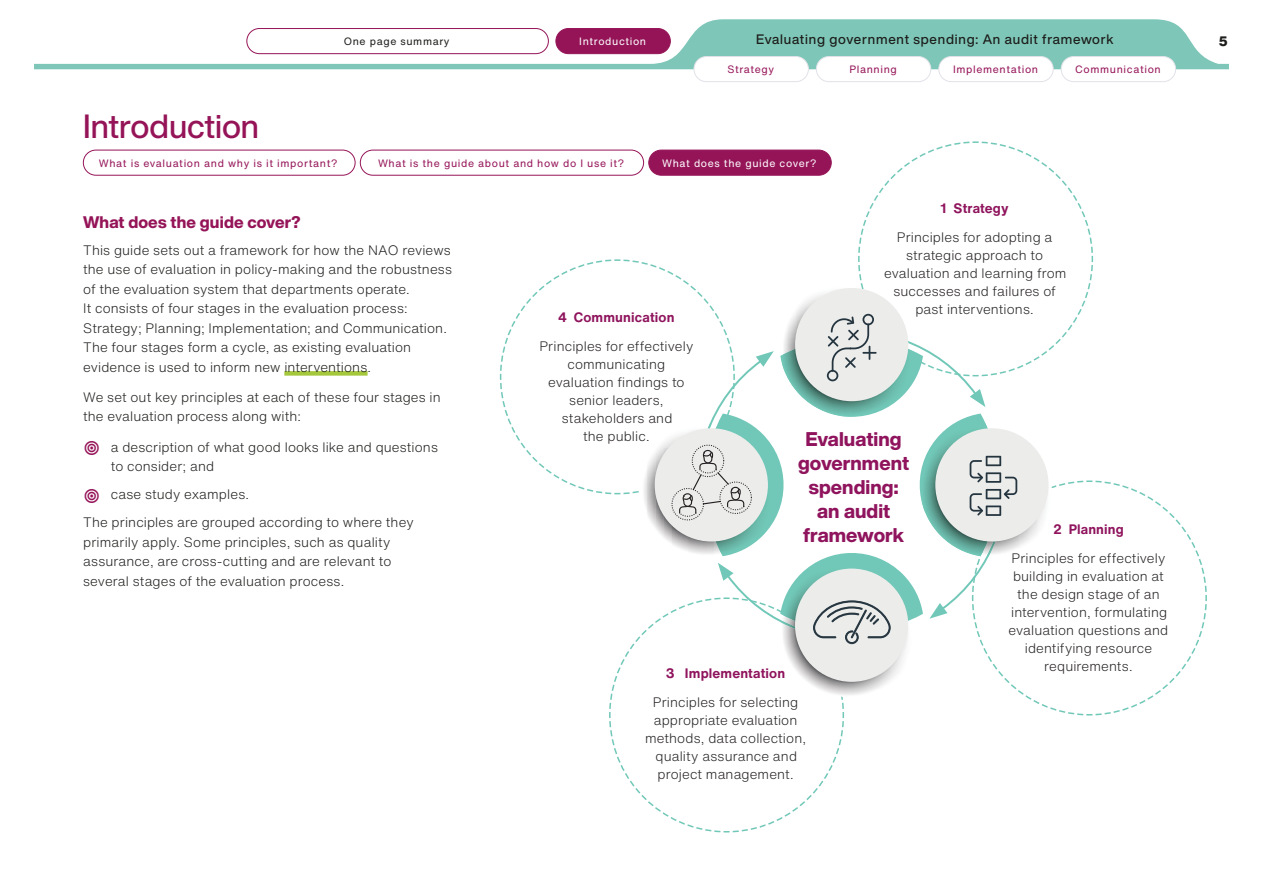
<style>
.page{position:relative;width:1263px;height:893px;background:#fff}
.page>*{position:absolute;margin:0;border:0;box-sizing:border-box;transform-origin:0 0}
._20_h2{font:500 33px "Helvetica Now Display";color:#951458}
.t1{font:800 19.5px/24px "Helvetica Now Display";letter-spacing:.005em;color:#8f145d;text-align:center}
._20_h3{font:800 16.5px "Helvetica Now Display";letter-spacing:.005em;color:#951458}
._20_body_text{font:300 13.5px/19.5px "Helvetica Now Text";letter-spacing:.01em;color:#1d1d1b}
.t2{font:300 13.5px/18px "Helvetica Now Text";letter-spacing:.01em;color:#231f20;text-align:center}
._20_bullet{font:300 13.5px/19.5px "Helvetica Now Text";letter-spacing:.01em;color:#1d1d1b}
.t3{font:500 13.5px "Helvetica Now Display";letter-spacing:.06em;color:#1d1d1b}
.t4{font:800 13.5px "Helvetica Now Text";color:#1d1d1b}
.t5{font:10.5px "Helvetica Now Text";letter-spacing:.06em;color:#951458}
.t6{font:10.5px "Helvetica Now Text";letter-spacing:.06em;color:#fff}
.t7{font:10.5px "Helvetica Now Text";letter-spacing:.06em;color:#1d1d1b}
.s1{font-weight:700;color:#8f145d}
</style>
<div class="page">
<svg style="left:34px;top:19px;width:1195px;height:50px;fill:#7ec7b8"></svg>
<div style="left:247px;top:29px;width:301px;height:25px;background:#fff;border-radius:13px"></div>
<div style="left:247px;top:28px;width:302px;height:26px;border:1px solid #951458;border-radius:13px"></div>
<div style="left:556px;top:29px;width:114px;height:25px;background:#951458;border-radius:13px"></div>
<div style="left:556px;top:28px;width:114px;height:26px;border:1px solid #951458;border-radius:13px"></div>
<div style="left:694px;top:57px;width:114px;height:25px;background:#fff;border-radius:13px"></div>
<div style="left:694px;top:56px;width:115px;height:26px;border:1px solid #e2e1e8;border-radius:13px"></div>
<div style="left:816px;top:57px;width:115px;height:25px;background:#fff;border-radius:13px"></div>
<div style="left:816px;top:56px;width:115px;height:26px;border:1px solid #e2e1e8;border-radius:13px"></div>
<div style="left:939px;top:57px;width:114px;height:25px;background:#fff;border-radius:13px"></div>
<div style="left:938px;top:56px;width:115px;height:26px;border:1px solid #e2e1e8;border-radius:13px"></div>
<div style="left:1061px;top:57px;width:114px;height:25px;background:#fff;border-radius:13px"></div>
<div style="left:1061px;top:56px;width:115px;height:26px;border:1px solid #e2e1e8;border-radius:13px"></div>
<div style="left:284px;top:371px;width:84px;height:5px;background:#a4c73c"></div>
<svg style="left:499px;top:141px;width:708px;height:692px"></svg>
<div style="left:83px;top:150px;width:272px;height:25px;border:1px solid #951458;border-radius:13px"></div>
<div style="left:360px;top:150px;width:284px;height:25px;background:#fff;border-radius:13px"></div>
<div style="left:360px;top:150px;width:284px;height:25px;border:1px solid #951458;border-radius:13px"></div>
<div style="left:649px;top:150px;width:182px;height:25px;background:#951458;border-radius:13px"></div>
<div style="left:649px;top:150px;width:182px;height:25px;border:1px solid #951458;border-radius:13px"></div>
<h2 class="_20_h2" style="left:83px;top:103px;width:177px">Introduction</h2>
<p class="t7" style="left:344px;top:34px;width:107px">One page summary</p>
<p class="t6" style="left:579px;top:34px;width:68px">Introduction</p>
<p class="t3" style="left:756px;top:30px;width:359px">Evaluating government spending: An audit framework</p>
<p class="t5" style="left:727px;top:62px;width:48px">Strategy</p>
<p class="t5" style="left:849px;top:62px;width:49px">Planning</p>
<p class="t5" style="left:953px;top:62px;width:87px">Implementation</p>
<p class="t5" style="left:1075px;top:62px;width:87px">Communication</p>
<p class="t5" style="left:99px;top:155px;width:240px">What is evaluation and why is it important?</p>
<p class="t5" style="left:378px;top:155px;width:248px">What is the guide about and how do I use it?</p>
<p class="t6" style="left:662px;top:155px;width:156px">What does the guide cover?</p>
<h3 class="_20_h3" style="left:83px;top:211px;width:219px">What does the guide cover?</h3>
<p class="_20_body_text" style="left:83px;top:240px;width:370px">This guide sets out a framework for how the NAO reviews the use of evaluation in policy-making and the robustness of the evaluation system that departments operate.<br>It consists of four stages in the evaluation process:<br>Strategy; Planning; Implementation; and Communication.<br>The four stages form a cycle, as existing evaluation evidence is used to inform new interventions.</p>
<p class="_20_body_text" style="left:83px;top:387px;width:359px">We set out key principles at each of these four stages in the evaluation process along with:</p>
<p class="_20_bullet" style="left:111px;top:437px;width:329px">a description of what good looks like and questions to consider; and</p>
<p class="_20_bullet" style="left:111px;top:484px;width:140px">case study examples.</p>
<p class="_20_body_text" style="left:83px;top:512px;width:332px">The principles are grouped according to where they primarily apply. Some principles, such as quality assurance, are cross-cutting and are relevant to several stages of the evaluation process.</p>
<p class="t2" style="left:897px;top:193px;width:157px;line-height:28.7px"><span class="s1">1 Strategy<br></span>Principles for adopting a</p>
<p class="t2" style="left:884px;top:245px;width:184px">strategic approach to evaluation and learning from successes and failures of past interventions.</p>
<p class="t2" style="left:539px;top:302px;width:155px;line-height:28.7px"><span class="s1">4 Communication<br></span>Principles for effectively</p>
<p class="t2" style="left:548px;top:354px;width:138px">communicating evaluation findings to senior leaders, stakeholders and<br>the public.</p>
<p class="t1" style="left:798px;top:427px;width:112px">Evaluating government spending: an audit framework</p>
<p class="t2" style="left:1011px;top:514px;width:155px;line-height:28.7px"><span class="s1">2 Planning<br></span>Principles for effectively</p>
<p class="t2" style="left:1008px;top:566px;width:161px">building in evaluation at the design stage of an intervention, formulating evaluation questions and identifying resource requirements.</p>
<p class="t2" style="left:653px;top:658px;width:147px;line-height:28.7px"><span class="s1">3 Implementation<br></span>Principles for selecting</p>
<p class="t2" style="left:645px;top:710px;width:163px">appropriate evaluation methods, data collection, quality assurance and project management.</p>
<p class="t4" style="left:1218px;top:31px;width:11px">5</p>
</div>
